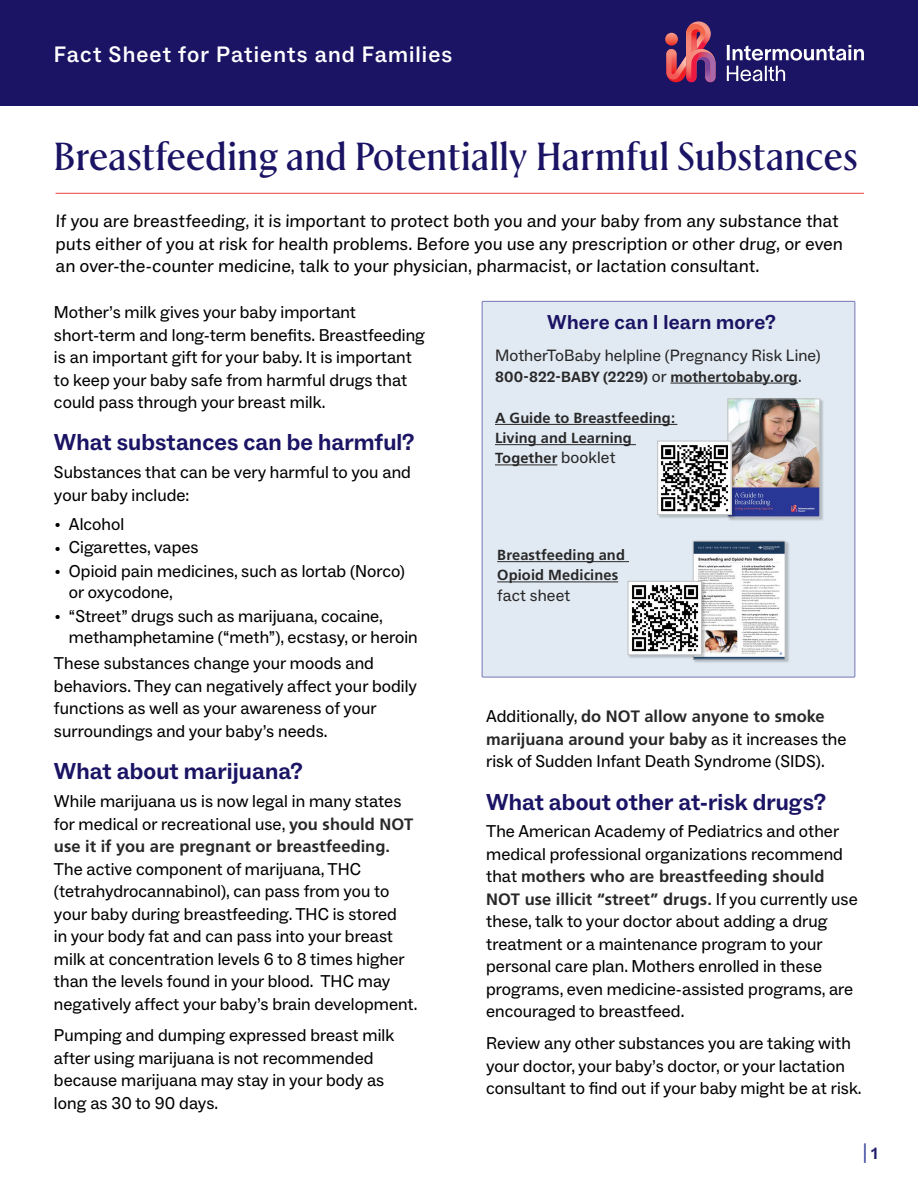
<style>
.page{position:relative;width:918px;height:1188px;background:#fff}
.page>*{position:absolute;margin:0;border:0;box-sizing:border-box;transform-origin:0 0}
.Title__h1{font:500 39px "Rector";letter-spacing:.01em;color:#1b1464}
.Level_1__h2{font:700 23.25px "ABC Social";letter-spacing:.005em;color:#1b1464}
.t1{font:500 22.5px "ABC Social";letter-spacing:.05em;color:#fff}
.Title_bar{font:700 20.25px "ABC Social";letter-spacing:.015em;color:#1b1464}
.t2{font:19.5px "ABC Social";color:#323f99}
.Opening_paragraph{font:18px/22.5px "ABC Social";color:#000}
.Main__p{font:17.25px/22.5px "ABC Social";letter-spacing:.005em;color:#000}
.Main__p-2{font:700 16.5px/22.5px "Frutiger LT Std";color:#292829}
.Main_table{font:16.5px "ABC Social";letter-spacing:.005em;color:#292829}
.Main_table-2{font:700 15px "ABC Social";letter-spacing:.01em;color:#292829}
.Main_table-3{font:700 14.7px/20.2px "Frutiger LT Std";letter-spacing:.01em;color:#292829}
.s1{font-weight:400;font-size:16.5px}
.s2{font-family:"Frutiger LT Std";font-size:14.7px}
.s3{font-family:"ABC Social";font-weight:400;font-size:16.5px}
.s4{font-family:"Adobe Garamond Pro";font-size:15px}
.s5{font-family:"Frutiger LT Std";font-weight:700;font-size:16.5px;color:#292829}
.s6{font-family:"ABC Social";font-weight:400;font-size:17.25px;color:#000}
.s7{font-weight:700;font-size:16.5px;color:#231d69}
</style>
<div class="page">
<div style="left:0;top:0;width:918px;height:106px;background:#1b1464"></div>
<svg style="left:727px;top:45px;width:137px;height:36px"></svg>
<svg style="left:665px;top:21px;width:51px;height:61px"></svg>
<hr style="left:55px;top:193px;width:809px;height:1px;background:#f15856">
<div style="left:482px;top:301px;width:373px;height:376px;background:#e1eaf2"></div>
<div style="left:482px;top:301px;width:373px;height:376px;border:1px solid #7574b6"></div>
<div style="left:728px;top:399px;width:96px;height:122px;background:#000;opacity:.2"></div>
<img style="left:730px;top:400px;width:88px;height:115px">
<div style="left:728px;top:398px;width:92px;height:119px;border:1px solid #bcbec0"></div>
<hr style="left:670px;top:383px;width:128px;height:1px;background:#292829">
<hr style="left:495px;top:424px;width:182px;height:1px;background:#292829">
<hr style="left:495px;top:444px;width:141px;height:1px;background:#292829">
<hr style="left:495px;top:465px;width:62px;height:1px;background:#292829">
<div style="left:693px;top:541px;width:96px;height:123px;background:#000;opacity:.2"></div>
<img style="left:695px;top:543px;width:89px;height:115px">
<div style="left:693px;top:541px;width:93px;height:119px;border:1px solid #bcbec0"></div>
<hr style="left:497px;top:561px;width:132px;height:1px;background:#292829">
<hr style="left:497px;top:582px;width:121px;height:1px;background:#292829">
<div style="left:628px;top:581px;width:78px;height:78px;background:#000;opacity:.2"></div>
<img style="left:630px;top:583px;width:70px;height:70px">
<div style="left:628px;top:581px;width:74px;height:74px;border:1px solid #bcbec0"></div>
<div style="left:658px;top:441px;width:78px;height:78px;background:#000;opacity:.2"></div>
<img style="left:659px;top:443px;width:71px;height:70px">
<div style="left:657px;top:441px;width:75px;height:74px;border:1px solid #bcbec0"></div>
<h3 class="t1" style="left:54px;top:40px;width:400px">Fact Sheet for Patients and Families</h3>
<p class="Title__h1" style="left:54px;top:129px;width:805px">Breastfeeding and Potentially Harmful Substances</p>
<p class="Opening_paragraph" style="left:55px;top:210px;width:790px">If you are breastfeeding, it is important to protect both you and your baby from any substance that puts either of you at risk for health problems. Before you use any prescription or other drug, or even an over-the-counter medicine, talk to your physician, pharmacist, or lactation consultant.</p>
<p class="Title_bar" style="left:547px;top:310px;width:230px">Where can I learn more?</p>
<p class="Main_table" style="left:495px;top:346px;width:327px">MotherToBaby helpline (Pregnancy Risk Line)</p>
<p class="Main_table-2" style="left:495px;top:367px;width:308px">800-822-BABY (2229) <span class="s1">or</span> <span class="s2">mothertobaby.org</span><span class="s1">.</span></p>
<p class="Main_table-3" style="left:495px;top:408px;width:182px">A Guide to Breastfeeding:<br>Living and Learning<br>Together <span class="s3">booklet</span></p>
<p class="Main__p" style="left:54px;top:301px;width:372px">Mother’s milk gives your baby important short‑term and long-term benefits. Breastfeeding is an important gift for your baby. It is important to keep your baby safe from harmful drugs that could pass through your breast milk.</p>
<p class="Level_1__h2" style="left:54px;top:428px;width:362px">What substances can be harmful?</p>
<p class="Main__p" style="left:54px;top:461px;width:358px">Substances that can be very harmful to you and your baby include:</p>
<p class="Main__p" style="left:55px;top:513px;width:71px"><span class="s4">•</span> Alcohol</p>
<p class="Main__p" style="left:55px;top:537px;width:145px"><span class="s4">•</span> Cigarettes, vapes</p>
<p class="Main__p" style="left:69px;top:561px;width:338px;line-height:21px;text-indent:-14px"><span class="s4">•</span> Opioid pain medicines, such as lortab (Norco) or oxycodone,</p>
<p class="Main__p" style="left:69px;top:606px;width:350px;line-height:21px;text-indent:-14px"><span class="s4">•</span> “Street” drugs such as marijuana, cocaine, methamphetamine (“meth”), ecstasy, or heroin</p>
<p class="Main__p" style="left:54px;top:653px;width:365px">These substances change your moods and behaviors. They can negatively affect your bodily functions as well as your awareness of your surroundings and your baby’s needs.</p>
<p class="Level_1__h2" style="left:54px;top:757px;width:250px">What about marijuana?</p>
<p class="Main__p" style="left:54px;top:790px;width:361px">While marijuana us is now legal in many states for medical or recreational use, <span class="s5">you should NOT</span></p>
<p class="Main__p-2" style="left:54px;top:835px;width:338px">use it if you are pregnant or breastfeeding.</p>
<p class="Main__p" style="left:54px;top:858px;width:365px">The active component of marijuana, THC (tetrahydrocannabinol), can pass from you to your baby during breastfeeding. THC is stored<br>in your body fat and can pass into your breast milk at concentration levels 6 to 8 times higher than the levels found in your blood. THC may negatively affect your baby’s brain development.</p>
<p class="Main__p" style="left:54px;top:1025px;width:342px">Pumping and dumping expressed breast milk after using marijuana is not recommended because marijuana may stay in your body as long as 30 to 90 days.</p>
<p class="Main_table-3" style="left:497px;top:545px;width:129px">Breastfeeding and<br>Opioid Medicines</p>
<p class="Main_table" style="left:497px;top:585px;width:75px">fact sheet</p>
<p class="Main__p-2" style="left:486px;top:705px;width:362px"><span class="s6">Additionally,</span> do NOT allow anyone to smoke marijuana around your baby <span class="s6">as it increases the</span></p>
<p class="Main__p" style="left:486px;top:751px;width:340px">risk of Sudden Infant Death Syndrome (SIDS).</p>
<p class="Level_1__h2" style="left:486px;top:788px;width:342px">What about other at-risk drugs?</p>
<p class="Main__p" style="left:486px;top:821px;width:358px">The American Academy of Pediatrics and other medical professional organizations recommend</p>
<p class="Main__p-2" style="left:486px;top:866px;width:373px"><span class="s6">that</span> mothers who are breastfeeding should<br>NOT use illicit “street” drugs. <span class="s6">If you currently use</span></p>
<p class="Main__p" style="left:486px;top:911px;width:369px">these, talk to your doctor about adding a drug treatment or a maintenance program to your personal care plan. Mothers enrolled in these programs, even medicine-assisted programs, are encouraged to breastfeed.</p>
<p class="Main__p" style="left:486px;top:1033px;width:377px">Review any other substances you are taking with your doctor, your baby’s doctor, or your lactation consultant to find out if your baby might be at risk.</p>
<p class="t2" style="left:863px;top:1139px;width:16px">|<span class="s7">1</span></p>
</div>
